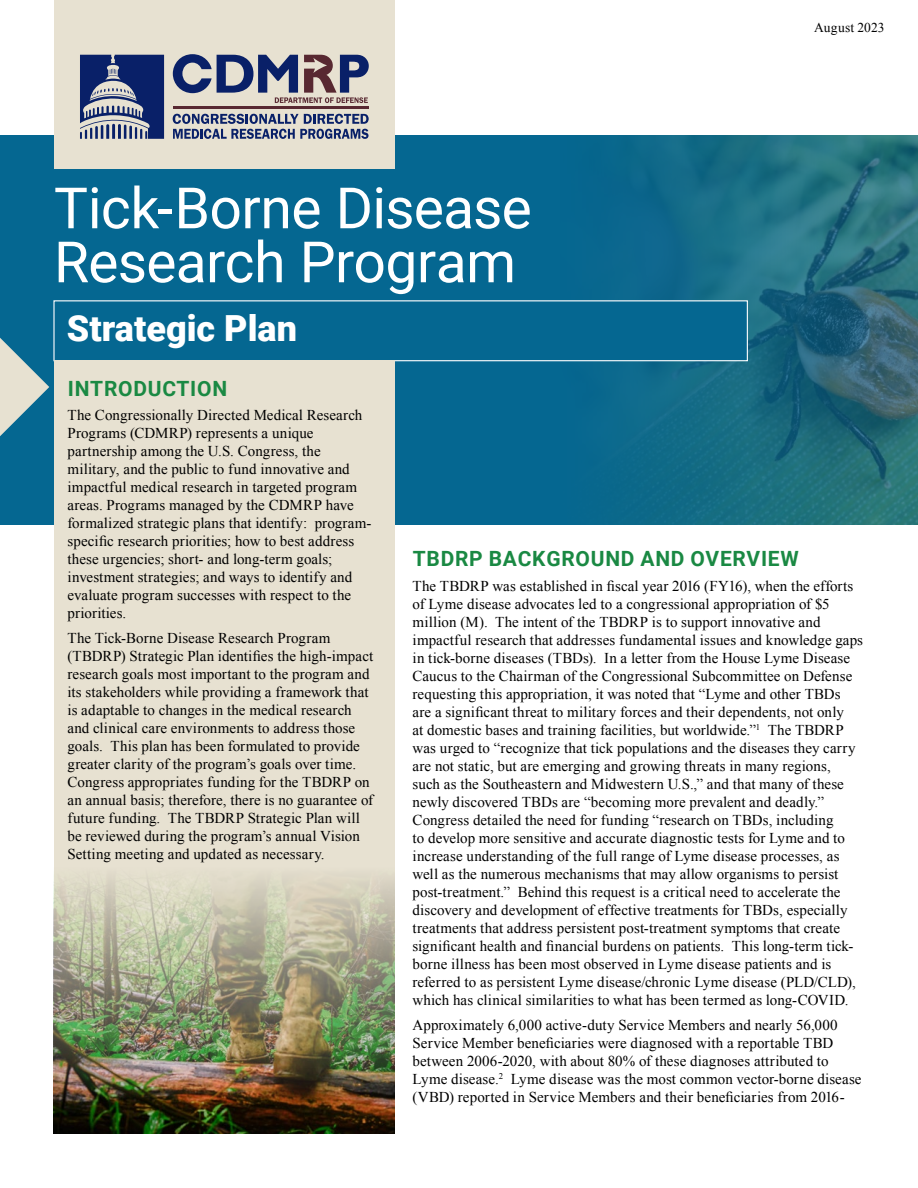
<style>
.page{position:relative;width:918px;height:1188px;background:#fff}
.page>*{position:absolute;margin:0;border:0;box-sizing:border-box;transform-origin:0 0}
.page_title_level_1{font:57px/54px "Roboto";letter-spacing:-.01em;color:#fff}
.page_title_level_2{font:900 36px "Roboto";color:#fff}
.title_level_1{font:700 21px "Roboto";letter-spacing:.035em;color:#1a8943}
.body_text{font:15px/18px "Times New Roman";letter-spacing:.005em;color:#000}
.body_text-2{font:13.5px "Times New Roman";letter-spacing:.005em;color:#000}
</style>
<div class="page">
<div style="left:0;top:135px;width:918px;height:389px;background:#056791"></div>
<img style="left:498px;top:135px;width:420px;height:389px">
<div style="left:54px;top:301px;width:693px;height:60px;background:#056791"></div>
<div style="left:53px;top:300px;width:695px;height:61px;border:1px solid #fff"></div>
<svg style="left:0;top:338px;width:49px;height:98px"></svg>
<div style="left:54px;top:0;width:340px;height:168px;background:#e7e1d1"></div>
<div style="left:54px;top:360px;width:340px;height:774px;background:#e7e1d1"></div>
<svg style="left:173px;top:114px;width:196px;height:25px"></svg>
<hr style="left:173px;top:106px;width:195px;height:2px;background:#582831">
<svg style="left:173px;top:54px;width:196px;height:49px"></svg>
<svg style="left:80px;top:55px;width:84px;height:84px"></svg>
<img style="left:53px;top:877px;width:341px;height:257px">
<p class="page_title_level_1" style="left:54px;top:179px;width:479px">Tick-Borne Disease<br>Research Program</p>
<p class="page_title_level_2" style="left:67px;top:303px;width:232px">Strategic Plan</p>
<p class="body_text-2" style="left:814px;top:18px;width:72px">August 2023</p>
<p class="title_level_1" style="left:68px;top:373px;width:161px">INTRODUCTION</p>
<p class="body_text" style="left:68px;top:406px;width:306px">The Congressionally Directed Medical Research Programs (CDMRP) represents a unique partnership among the U.S. Congress, the military, and the public to fund innovative and impactful medical research in targeted program areas. Programs managed by the CDMRP have formalized strategic plans that identify: program&shy;specific research priorities; how to best address these urgencies; short- and long-term goals; investment strategies; and ways to identify and evaluate program successes with respect to the priorities.</p>
<p class="body_text" style="left:68px;top:629px;width:307px">The Tick-Borne Disease Research Program (TBDRP) Strategic Plan identifies the high-impact research goals most important to the program and its stakeholders while providing a framework that is adaptable to changes in the medical research and clinical care environments to address those goals. This plan has been formulated to provide greater clarity of the program’s goals over time.<br>Congress appropriates funding for the TBDRP on an annual basis; therefore, there is no guarantee of future funding. The TBDRP Strategic Plan will be reviewed during the program’s annual Vision Setting meeting and updated as necessary.</p>
<p class="title_level_1" style="left:413px;top:544px;width:387px">TBDRP BACKGROUND AND OVERVIEW</p>
<p class="body_text" style="left:413px;top:577px;width:452px">The TBDRP was established in fiscal year 2016 (FY16), when the efforts of Lyme disease advocates led to a congressional appropriation of $5 million (M). The intent of the TBDRP is to support innovative and impactful research that addresses fundamental issues and knowledge gaps in tick-borne diseases (TBDs). In a letter from the House Lyme Disease Caucus to the Chairman of the Congressional Subcommittee on Defense requesting this appropriation, it was noted that “Lyme and other TBDs are a significant threat to military forces and their dependents, not only<br>at domestic bases and training facilities, but worldwide.”<sup>1</sup> The TBDRP was urged to “recognize that tick populations and the diseases they carry are not static, but are emerging and growing threats in many regions,<br>such as the Southeastern and Midwestern U.S.,” and that many of these newly discovered TBDs are “becoming more prevalent and deadly.” Congress detailed the need for funding “research on TBDs, including<br>to develop more sensitive and accurate diagnostic tests for Lyme and to increase understanding of the full range of Lyme disease processes, as well as the numerous mechanisms that may allow organisms to persist post-treatment.” Behind this request is a critical need to accelerate the discovery and development of effective treatments for TBDs, especially treatments that address persistent post-treatment symptoms that create significant health and financial burdens on patients. This long-term tick&shy;borne illness has been most observed in Lyme disease patients and is referred to as persistent Lyme disease/chronic Lyme disease (PLD/CLD), which has clinical similarities to what has been termed as long-COVID.</p>
<p class="body_text" style="left:413px;top:1016px;width:450px">Approximately 6,000 active-duty Service Members and nearly 56,000<br>Service Member beneficiaries were diagnosed with a reportable TBD between 2006-2020, with about 80% of these diagnoses attributed to Lyme disease.<sup>2</sup> Lyme disease was the most common vector-borne disease (VBD) reported in Service Members and their beneficiaries from 2016-</p>
</div>
